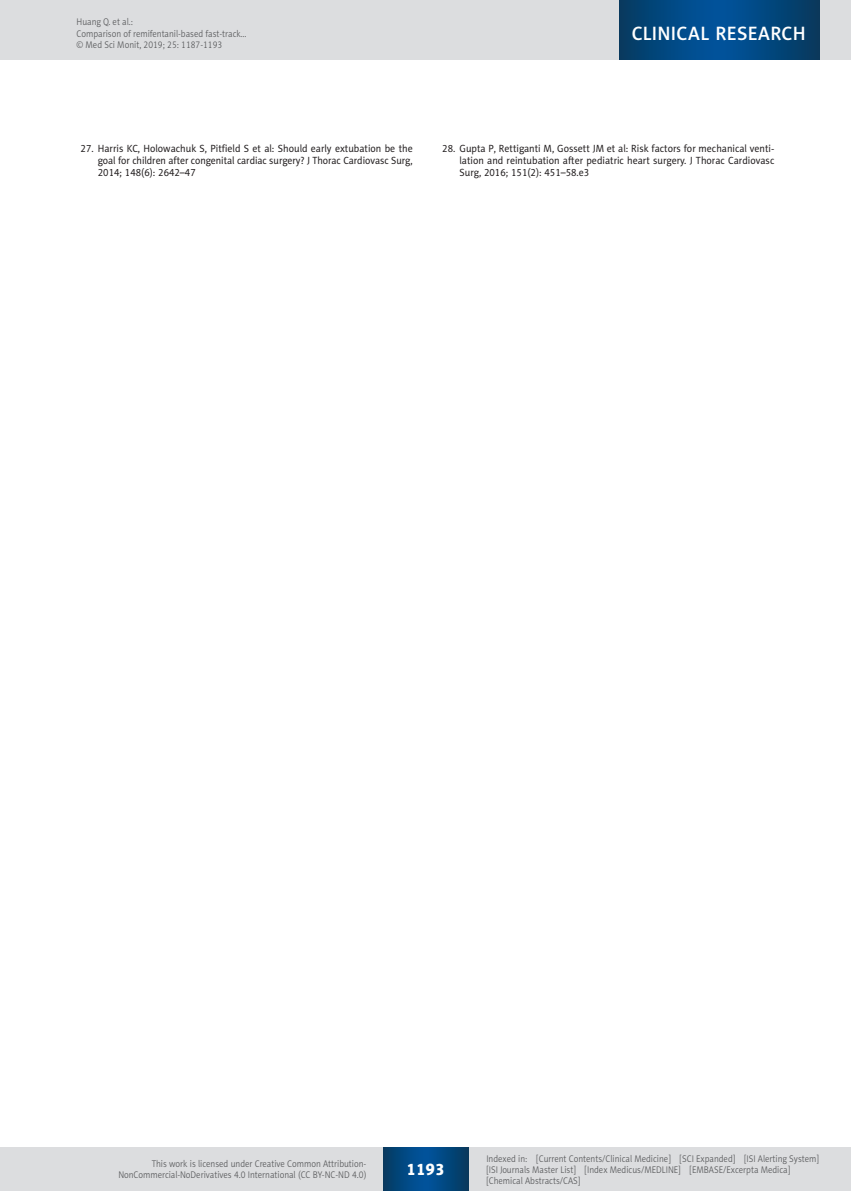
<style>
.page{position:relative;width:851px;height:1191px;background:#fff}
.page>*{position:absolute;margin:0;border:0;box-sizing:border-box;transform-origin:0 0}
.t1{font:19.5px "Naomi Sans EFN Medium";letter-spacing:.015em;color:#fff}
.t2{font:16.5px "Naomi Sans EFN Heavy";color:#fff}
.MSM_Referencje_punkt{font:10.5px/12px "Naomi Sans EFN";color:#231f20;text-align:justify;scale:.95 1}
.t3{font:9.75px/11.2px "Naomi Sans EFN Light";color:#57585a;scale:.9 1}
</style>
<div class="page">
<div style="left:0;top:1148px;width:850px;height:43px;background:#dcdddf"></div>
<svg style="left:383px;top:1147px;width:85px;height:43px;background:#02477e"></svg>
<div style="left:0;top:0;width:850px;height:60px;background:#dcdddf"></div>
<svg style="left:619px;top:0;width:200px;height:60px;background:#02477e"></svg>
<p class="t3" style="left:77px;top:16px;width:190px">Huang Q. et al.:<br>Comparison of remifentanil-based fast-track… © Med Sci Monit, 2019; 25: 1187-1193</p>
<h1 class="t1" style="left:631px;top:22px;width:175px">CLINICAL RESEARCH</h1>
<p class="MSM_Referencje_punkt" style="left:98px;top:142px;width:333px;text-indent:-17px">27. Harris KC, Holowachuk S, Pitfield S et al: Should early extubation be the goal for children after congenital cardiac surgery? J Thorac Cardiovasc Surg, 2014; 148(6): 2642–47</p>
<p class="MSM_Referencje_punkt" style="left:459px;top:142px;width:333px;text-indent:-17px">28. Gupta P, Rettiganti M, Gossett JM et al: Risk factors for mechanical venti&shy;lation and reintubation after pediatric heart surgery. J Thorac Cardiovasc Surg, 2016; 151(2): 451–58.e3</p>
<p class="t3" style="left:118px;top:1158px;width:277px;text-align:right">This work is licensed under Creative Common Attribution-<br>NonCommercial-NoDerivatives 4.0 International (CC BY-NC-ND 4.0)</p>
<h2 class="t2" style="left:406px;top:1159px;width:40px">1193</h2>
<p class="t3" style="left:486px;top:1152px;width:371px">Indexed in: [Current Contents/Clinical Medicine] [SCI Expanded] [ISI Alerting System] [ISI Journals Master List] [Index Medicus/MEDLINE] [EMBASE/Excerpta Medica] [Chemical Abstracts/CAS]</p>
</div>
